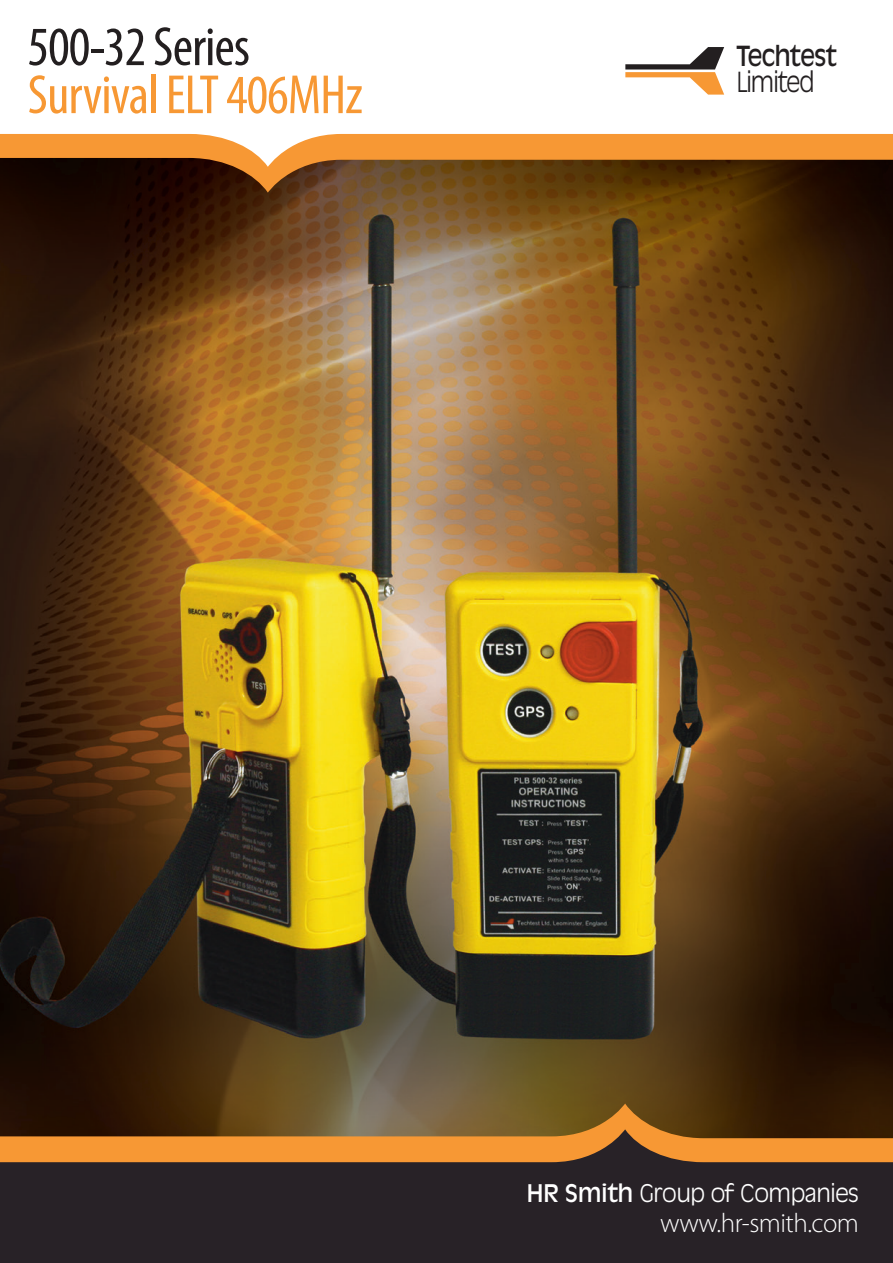
<style>
.page{position:relative;width:893px;height:1263px;background:#fff}
.page>*{position:absolute;margin:0;border:0;box-sizing:border-box;transform-origin:0 0}
.t1{font:condensed 55.65px "Myriad Pro";letter-spacing:-.015em;color:#f79834}
.t2{font:condensed 55.65px "Myriad Pro";letter-spacing:-.015em;color:#231f20}
.t3{font:27.3px "Antique Olive Std";letter-spacing:-.04em;color:#231f20;scale:.91 1}
.t4{font:300 27.3px "Antique Olive Std";letter-spacing:-.04em;color:#231f20;scale:.91 1}
.t5{font:300 27px "Myriad Pro";letter-spacing:-.02em;color:#fff}
.t6{font:300 24px "Antique Olive Std";letter-spacing:-.02em;color:#fff}
.s1{font-weight:400}
</style>
<div class="page">
<img style="left:0;top:193px;width:893px;height:910px">
<div style="left:0;top:1162px;width:893px;height:101px;background:#282227"></div>
<svg style="left:0;top:1103px;width:893px;height:59px;background:#976225"></svg>
<svg style="left:0;top:134px;width:893px;height:59px;background:#935c22"></svg>
<svg style="left:625px;top:47px;width:99px;height:48px"></svg>
<h1 class="t2" style="left:28px;top:13px;width:224px">500-32 Series</h1>
<h1 class="t1" style="left:28px;top:61px;width:337px">Survival ELT 406MHz</h1>
<p class="t3" style="left:736px;top:40px;width:112px">Techtest</p>
<p class="t4" style="left:736px;top:66px;width:87px">Limited</p>
<p class="t6" style="left:526px;top:1179px;width:334px"><span class="s1">HR Smith</span> Group of Companies</p>
<p class="t5" style="left:660px;top:1206px;width:200px">www.hr-smith.com</p>
</div>
